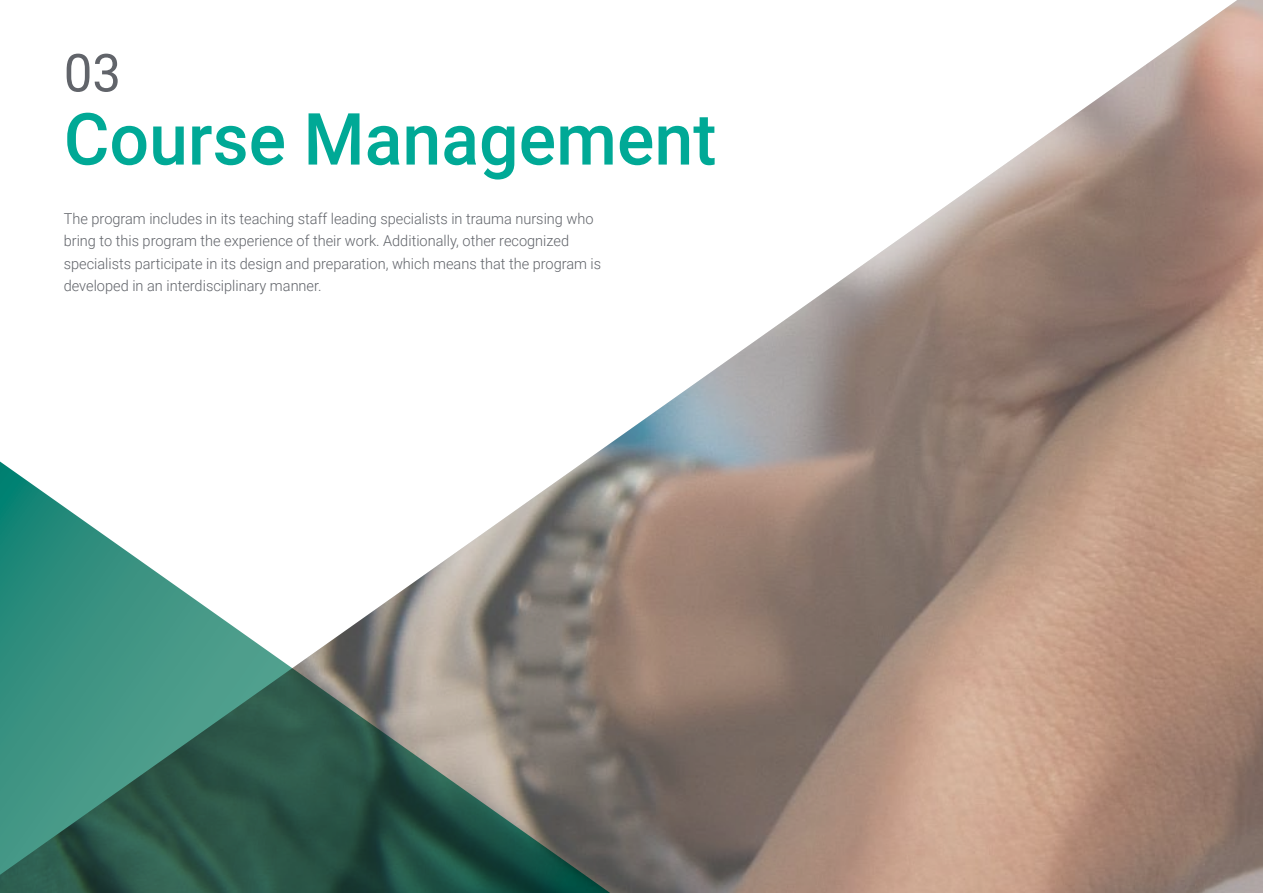
<style>
.page{position:relative;width:1263px;height:893px;background:#fff}
.page>*{position:absolute;margin:0;border:0;box-sizing:border-box;transform-origin:0 0}
.Portadilla{font:500 72px "Roboto";color:#00a996}
.t1{font:52.5px "Roboto";color:#61646a}
.Texto_Plano{font:300 15px/22.5px "Roboto";color:#61646a}
</style>
<div class="page">
<img style="left:606px;top:0;width:657px;height:893px">
<svg style="left:0;top:446px;width:640px;height:447px"></svg>
<p class="t1" style="left:64px;top:36px;width:59px">03</p>
<p class="Portadilla" style="left:64px;top:89px;width:654px">Course Management</p>
<p class="Texto_Plano" style="left:64px;top:207px;width:539px">The program includes in its teaching staff leading specialists in trauma nursing who bring to this program the experience of their work. Additionally, other recognized specialists participate in its design and preparation, which means that the program is developed in an interdisciplinary manner.</p>
</div>
